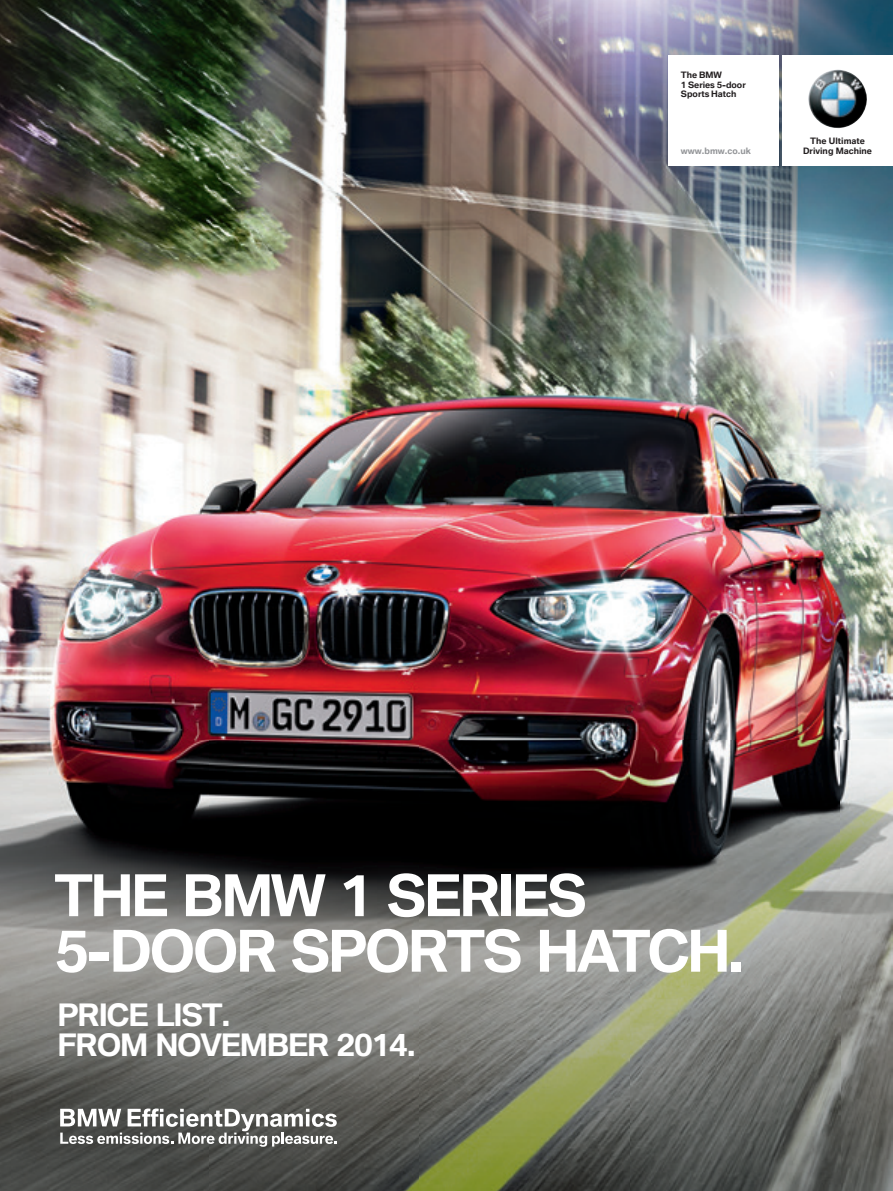
<style>
.page{position:relative;width:893px;height:1191px;background:#fff}
.page>*{position:absolute;margin:0;border:0;box-sizing:border-box;transform-origin:0 0}
.t1{font:700 55.5px/55.5px "BMW Type Global Pro";letter-spacing:-.05em;color:#fff}
.t2{font:700 30px/30px "BMW Type Global Pro";letter-spacing:-.045em;color:#fff}
.t3{font:700 8.55px/9.4px "BMW Type Global Pro";color:#231f20;text-align:center}
.t4{font:700 8.55px "BMW Type Global Pro";color:#939598}
</style>
<div class="page">
<img style="left:0;top:0;width:893px;height:1191px">
<div style="left:782px;top:55px;width:111px;height:111px;background:#fff"></div>
<div style="left:668px;top:55px;width:111px;height:111px;background:#fff"></div>
<img style="left:808px;top:70px;width:59px;height:58px">
<svg style="left:60px;top:1108px;width:277px;height:38px"></svg>
<p class="t3" style="left:681px;top:71px;width:66px;text-align:left">The BMW<br>1 Series 5-door<br>Sports Hatch</p>
<p class="t4" style="left:681px;top:146px;width:71px">www.bmw.co.uk</p>
<p class="t3" style="left:803px;top:137px;width:70px">The Ultimate<br>Driving Machine</p>
<h1 class="t1" style="left:54px;top:869px;width:692px">THE BMW 1 SERIES<br>5-DOOR SPORTS HATCH.</h1>
<h2 class="t2" style="left:58px;top:1000px;width:360px">PRICE LIST.<br>FROM NOVEMBER 2014.</h2>
</div>
